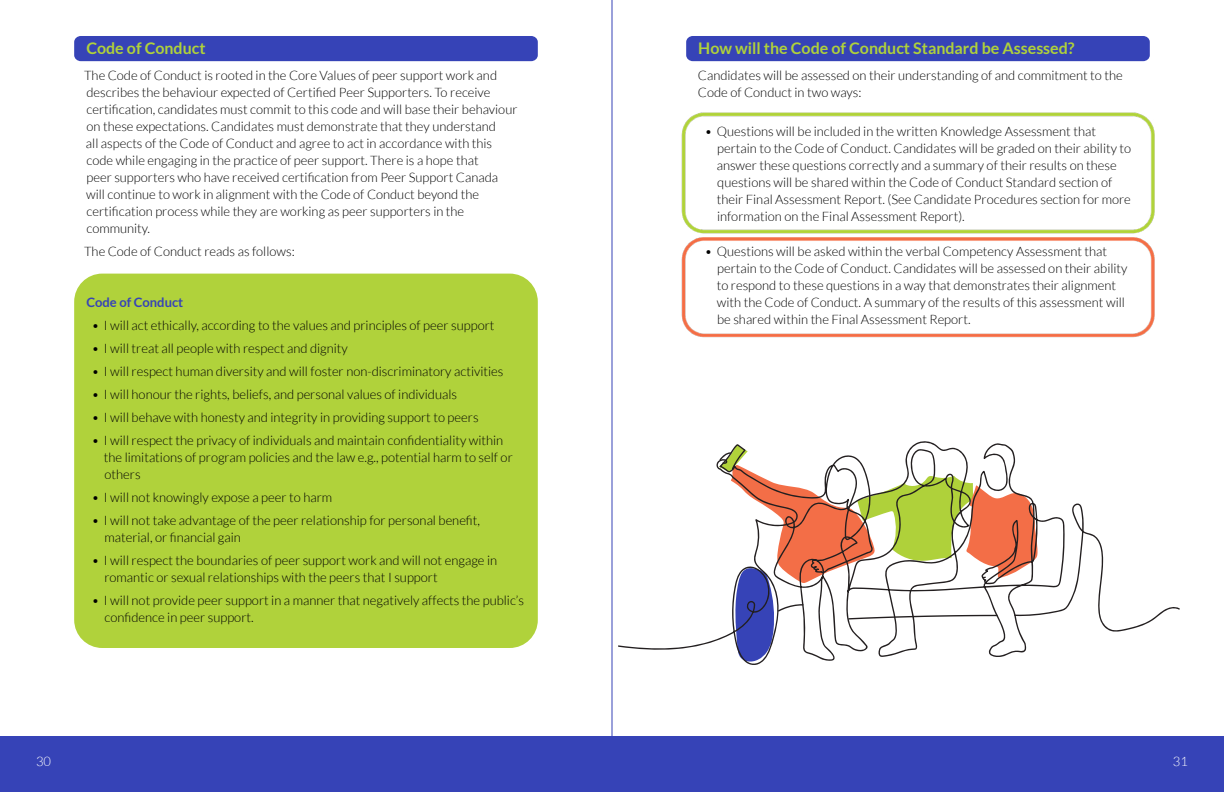
<style>
.page{position:relative;width:1224px;height:792px;background:#fff}
.page>*{position:absolute;margin:0;border:0;box-sizing:border-box;transform-origin:0 0}
.Heading_4{font:700 16px "Lato";color:#b0d23a}
.Bullets{font:300 13px/17px "Lato";color:#000}
.Body{font:300 13px/17px "Lato";color:#000}
.Bullets_more_space{font:300 13px/17px "Lato";color:#000}
.Body-2{font:700 13px "Lato";color:#3643b7}
.t1{font:300 13px "Lato";color:#fff}
</style>
<div class="page">
<div style="left:0;top:737px;width:1224px;height:55px;background:#3643b7"></div>
<hr style="left:612px;top:0;width:1px;height:792px;background:#3643b7">
<img style="left:611px;top:52px;width:544px;height:347px">
<div style="left:76px;top:275px;width:460px;height:371px;background:#b0d23b;border-radius:27px"></div>
<div style="left:74px;top:274px;width:464px;height:374px;border:3px solid #b0d23b;border-radius:27px"></div>
<div style="left:74px;top:36px;width:464px;height:25px;background:#3643b7;border-radius:6px"></div>
<div style="left:686px;top:36px;width:464px;height:25px;background:#3643b7;border-radius:6px"></div>
<svg style="left:618px;top:444px;width:562px;height:221px"></svg>
<h4 class="Heading_4" style="left:86px;top:39px;width:121px">Code of Conduct</h4>
<p class="Body" style="left:84px;top:67px;width:435px">The Code of Conduct is rooted in the Core Values of peer support work and describes the behaviour expected of Certified Peer Supporters. To receive certification, candidates must commit to this code and will base their behaviour on these expectations. Candidates must demonstrate that they understand<br>all aspects of the Code of Conduct and agree to act in accordance with this code while engaging in the practice of peer support. There is a hope that<br>peer supporters who have received certification from Peer Support Canada will continue to work in alignment with the Code of Conduct beyond the certification process while they are working as peer supporters in the community.</p>
<p class="Body" style="left:84px;top:243px;width:212px">The Code of Conduct reads as follows:</p>
<p class="Body-2" style="left:86px;top:295px;width:98px">Code of Conduct</p>
<p class="Bullets" style="left:92px;top:317px;width:404px">• I will act ethically, according to the values and principles of peer support</p>
<p class="Bullets" style="left:92px;top:340px;width:257px">• I will treat all people with respect and dignity</p>
<p class="Bullets" style="left:92px;top:363px;width:413px">• I will respect human diversity and will foster non-discriminatory activities</p>
<p class="Bullets" style="left:92px;top:386px;width:367px">• I will honour the rights, beliefs, and personal values of individuals</p>
<p class="Bullets" style="left:92px;top:409px;width:388px">• I will behave with honesty and integrity in providing support to peers</p>
<p class="Bullets" style="left:104px;top:432px;width:410px;text-indent:-12px">• I will respect the privacy of individuals and maintain confidentiality within the limitations of program policies and the law e.g., potential harm to self or others</p>
<p class="Bullets" style="left:92px;top:489px;width:242px">• I will not knowingly expose a peer to harm</p>
<p class="Bullets" style="left:104px;top:512px;width:377px;text-indent:-12px">• I will not take advantage of the peer relationship for personal benefit, material, or financial gain</p>
<p class="Bullets" style="left:104px;top:552px;width:394px;text-indent:-12px">• I will respect the boundaries of peer support work and will not engage in romantic or sexual relationships with the peers that I support</p>
<p class="Bullets" style="left:105px;top:592px;width:421px;text-indent:-13px">• I will not provide peer support in a manner that negatively affects the public’s confidence in peer support.</p>
<h4 class="Heading_4" style="left:698px;top:39px;width:378px">How will the Code of Conduct Standard be Assessed?</h4>
<p class="Body" style="left:698px;top:67px;width:426px">Candidates will be assessed on their understanding of and commitment to the<br>Code of Conduct in two ways:</p>
<p class="Bullets_more_space" style="left:717px;top:123px;width:416px;text-indent:-12px">• Questions will be included in the written Knowledge Assessment that pertain to the Code of Conduct. Candidates will be graded on their ability to answer these questions correctly and a summary of their results on these questions will be shared within the Code of Conduct Standard section of their Final Assessment Report. (See Candidate Procedures section for more information on the Final Assessment Report).</p>
<p class="Bullets_more_space" style="left:717px;top:243px;width:412px;text-indent:-12px">• Questions will be asked within the verbal Competency Assessment that pertain to the Code of Conduct. Candidates will be assessed on their ability to respond to these questions in a way that demonstrates their alignment with the Code of Conduct. A summary of the results of this assessment will be shared within the Final Assessment Report.</p>
<p class="t1" style="left:36px;top:755px;width:17px">30</p>
<p class="t1" style="left:1173px;top:755px;width:17px">31</p>
</div>
